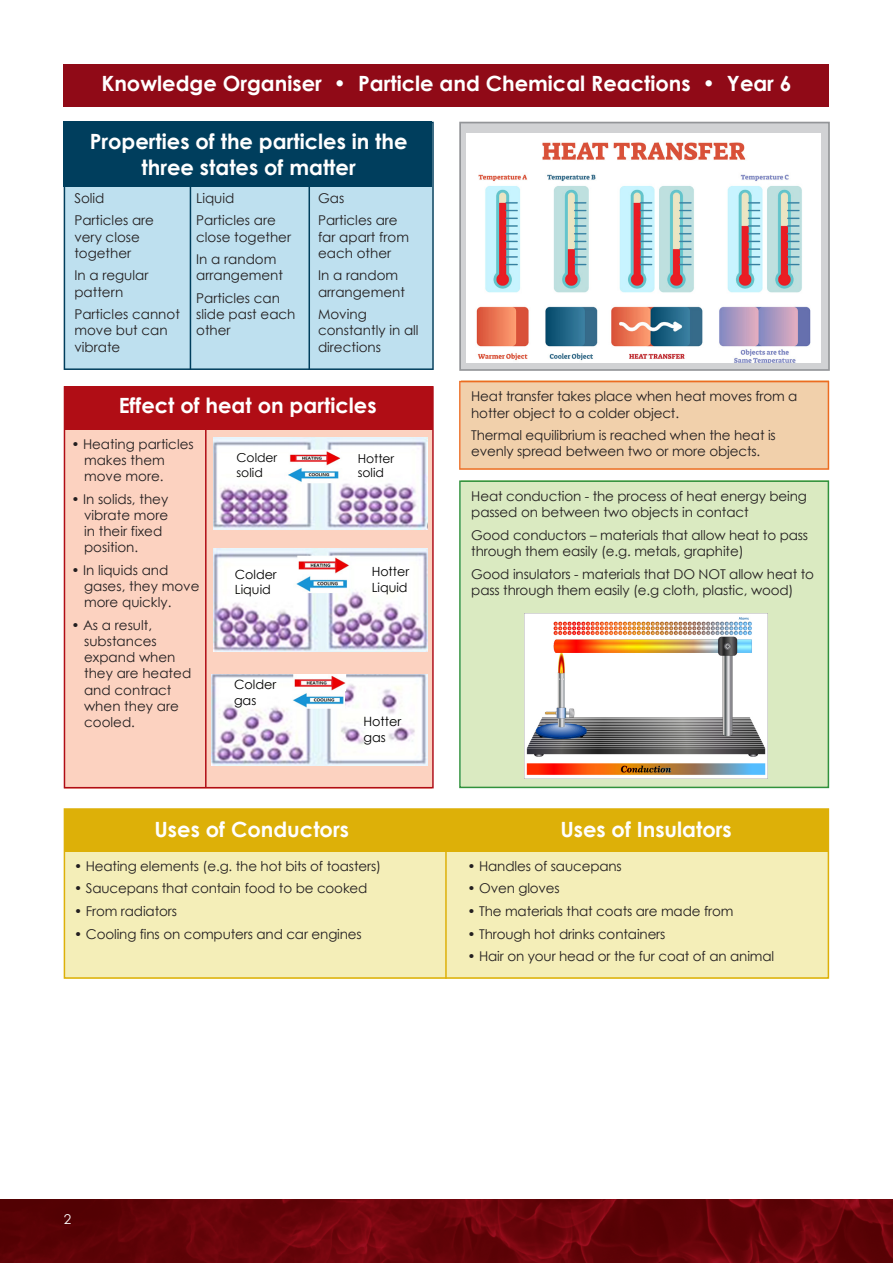
<style>
.page{position:relative;width:893px;height:1263px;background:#fff}
.page>*{position:absolute;margin:0;border:0;box-sizing:border-box;transform-origin:0 0}
.t1{font:700 21px/25.2px "Century Gothic";color:#fff;text-align:center}
.t2{font:13.5px/16.2px "Century Gothic";letter-spacing:-.01em;color:#231f20}
.t3{font:13.5px "Century Gothic";color:#fff}
.t4{font:12.75px/15.3px "Century Gothic";color:#000}
.t5{font:12.6px/15.1px "Century Gothic";color:#000}
.t6{font:12.3px/14.9px "Century Gothic";color:#000}
.s1{font-weight:400}
</style>
<div class="page">
<img style="left:0;top:1199px;width:893px;height:64px">
<div style="left:461px;top:480px;width:367px;height:308px;background:#daeac1"></div>
<div style="left:65px;top:851px;width:763px;height:128px;background:#f4eeb8"></div>
<div style="left:64px;top:64px;width:765px;height:42px;background:#900a17"></div>
<div style="left:64px;top:809px;width:764px;height:42px;background:#ddb008"></div>
<div style="left:459px;top:480px;width:370px;height:308px;border:2px solid #31923c"></div>
<div style="left:64px;top:808px;width:765px;height:171px;border:2px solid #ddb008"></div>
<div style="left:459px;top:381px;width:370px;height:89px;background:#f1d0ab"></div>
<div style="left:460px;top:123px;width:368px;height:246px;background:#d1d2d4"></div>
<div style="left:459px;top:122px;width:371px;height:249px;border:2px solid #939598"></div>
<svg style="left:64px;top:122px;width:370px;height:248px;background:#89b3c6"></svg>
<div style="left:64px;top:429px;width:368px;height:359px;background:#fcd2c0"></div>
<div style="left:64px;top:386px;width:369px;height:43px;background:#b00d15"></div>
<div style="left:64px;top:386px;width:370px;height:402px;border:2px solid #b00d15"></div>
<hr style="left:190px;top:185px;width:1px;height:185px;background:#003e5d">
<hr style="left:309px;top:185px;width:1px;height:185px;background:#003e5d">
<img style="left:466px;top:134px;width:355px;height:228px">
<img style="left:525px;top:613px;width:242px;height:165px">
<hr style="left:205px;top:429px;width:2px;height:359px;background:#b00d15">
<hr style="left:445px;top:851px;width:2px;height:128px;background:#ddb008">
<img style="left:213px;top:437px;width:214px;height:92px">
<img style="left:214px;top:548px;width:213px;height:104px">
<img style="left:211px;top:674px;width:216px;height:92px">
<p class="t1" style="left:101px;top:70px;width:692px">Knowledge Organiser <span class="s1">•</span> Particle and Chemical Reactions <span class="s1">•</span> Year 6</p>
<p class="t1" style="left:90px;top:128px;width:319px">Properties of the particles in the three states of matter</p>
<p class="t2" style="left:74px;top:190px;width:32px">Solid</p>
<p class="t2" style="left:74px;top:212px;width:81px">Particles are very close together</p>
<p class="t2" style="left:74px;top:267px;width:76px">In a regular pattern</p>
<p class="t2" style="left:74px;top:306px;width:107px">Particles cannot move but can vibrate</p>
<p class="t2" style="left:196px;top:190px;width:40px">Liquid</p>
<p class="t2" style="left:196px;top:212px;width:96px">Particles are close together</p>
<p class="t2" style="left:196px;top:251px;width:88px">In a random arrangement</p>
<p class="t2" style="left:196px;top:290px;width:101px">Particles can slide past each other</p>
<p class="t2" style="left:318px;top:190px;width:28px">Gas</p>
<p class="t2" style="left:318px;top:212px;width:93px">Particles are far apart from each other</p>
<p class="t2" style="left:318px;top:267px;width:88px">In a random arrangement</p>
<p class="t2" style="left:318px;top:306px;width:102px">Moving constantly in all directions</p>
<p class="t1" style="left:119px;top:392px;width:259px">Effect of heat on particles</p>
<p class="t6" style="left:237px;top:450px;width:42px">Colder solid</p>
<p class="t6" style="left:358px;top:450px;width:38px">Hotter solid</p>
<p class="t2" style="left:84px;top:435px;width:111px;text-indent:-13px">• Heating particles makes them move more.</p>
<p class="t2" style="left:84px;top:490px;width:86px;text-indent:-13px">• In solids, they vibrate more in their fixed position.</p>
<p class="t2" style="left:84px;top:562px;width:117px;text-indent:-13px">• In liquids and gases, they move more quickly.</p>
<p class="t2" style="left:84px;top:617px;width:109px;text-indent:-13px">• As a result, substances expand when they are heated and contract when they are cooled.</p>
<p class="t5" style="left:235px;top:567px;width:43px">Colder<br>Liquid</p>
<p class="t5" style="left:372px;top:564px;width:39px">Hotter<br>Liquid</p>
<p class="t4" style="left:234px;top:677px;width:44px">Colder gas</p>
<p class="t4" style="left:363px;top:714px;width:40px">Hotter gas</p>
<p class="t2" style="left:471px;top:388px;width:328px">Heat transfer takes place when heat moves from a hotter object to a colder object.</p>
<p class="t2" style="left:471px;top:427px;width:306px">Thermal equilibrium is reached when the heat is evenly spread between two or more objects.</p>
<p class="t2" style="left:471px;top:488px;width:337px">Heat conduction - the process of heat energy being passed on between two objects in contact</p>
<p class="t2" style="left:471px;top:527px;width:338px">Good conductors – materials that allow heat to pass through them easily (e.g. metals, graphite)</p>
<p class="t2" style="left:471px;top:565px;width:344px">Good insulators - materials that DO NOT allow heat to pass through them easily (e.g cloth, plastic, wood)</p>
<p class="t1" style="left:155px;top:815px;width:196px">Uses of Conductors</p>
<p class="t1" style="left:560px;top:815px;width:173px">Uses of Insulators</p>
<p class="t2" style="left:74px;top:858px;width:308px">• Heating elements (e.g. the hot bits of toasters)</p>
<p class="t2" style="left:74px;top:880px;width:295px">• Saucepans that contain food to be cooked</p>
<p class="t2" style="left:74px;top:903px;width:104px">• From radiators</p>
<p class="t2" style="left:74px;top:925px;width:289px">• Cooling fins on computers and car engines</p>
<p class="t2" style="left:467px;top:858px;width:156px">• Handles of saucepans</p>
<p class="t2" style="left:467px;top:880px;width:94px">• Oven gloves</p>
<p class="t2" style="left:467px;top:903px;width:267px">• The materials that coats are made from</p>
<p class="t2" style="left:467px;top:925px;width:199px">• Through hot drinks containers</p>
<p class="t2" style="left:467px;top:948px;width:308px">• Hair on your head or the fur coat of an animal</p>
<p class="t3" style="left:64px;top:1210px;width:9px">2</p>
</div>
